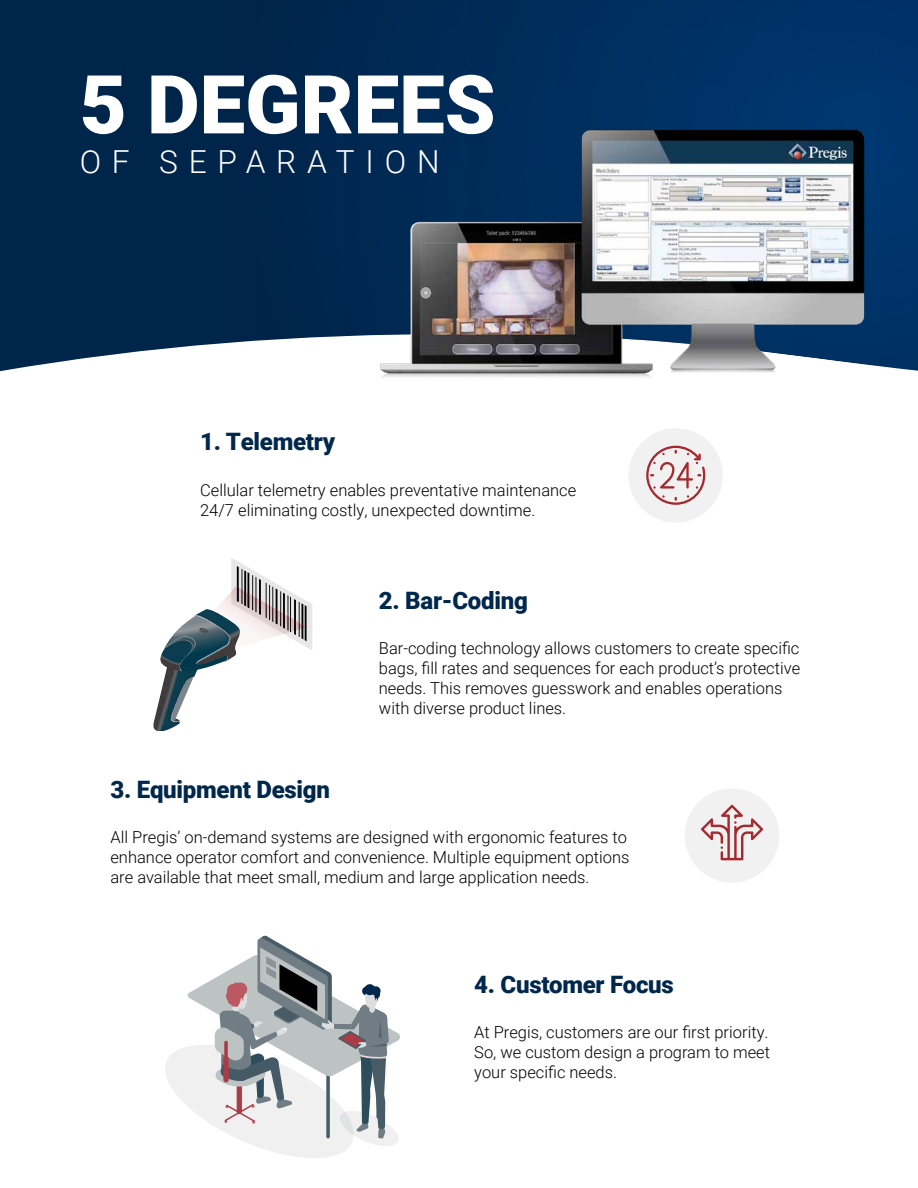
<style>
.page{position:relative;width:918px;height:1188px;background:#fff}
.page>*{position:absolute;margin:0;border:0;box-sizing:border-box;transform-origin:0 0}
.t1{font:900 81.3px "Roboto";color:#fff}
.t2{font:300 31.8px "Roboto";letter-spacing:.34em;color:#fff}
.t3{font:900 24px "Roboto";letter-spacing:-.01em;color:#00274c}
.t4{font:300 16.5px/20.2px "Roboto";color:#000}
</style>
<div class="page">
<div style="left:0;top:0;width:235px;height:372px;background:#00264b"></div>
<svg style="left:235px;top:0;width:657px;height:343px;background:#012c59"></svg>
<div style="left:892px;top:0;width:26px;height:321px;background:#00356c"></div>
<div style="left:880px;top:321px;width:38px;height:50px;background:#003164"></div>
<div style="left:628px;top:428px;width:95px;height:95px;background:#f1f1f2;border-radius:50%"></div>
<div style="left:685px;top:788px;width:94px;height:95px;background:#f1f1f2;border-radius:50%"></div>
<svg style="left:646px;top:446px;width:59px;height:59px"></svg>
<svg style="left:701px;top:805px;width:62px;height:55px"></svg>
<img style="left:153px;top:684px;width:26px;height:47px">
<img style="left:160px;top:651px;width:3px;height:14px">
<svg style="left:163px;top:558px;width:149px;height:166px"></svg>
<svg style="left:165px;top:935px;width:235px;height:223px"></svg>
<img style="left:357px;top:121px;width:523px;height:256px">
<h1 class="t1" style="left:80px;top:48px;width:417px">5 DEGREES</h1>
<h2 class="t2" style="left:80px;top:140px;width:361px">OF SEPARATION</h2>
<h3 class="t3" style="left:200px;top:425px;width:137px">1. Telemetry</h3>
<p class="t4" style="left:200px;top:479px;width:378px">Cellular telemetry enables preventative maintenance<br>24/7 eliminating costly, unexpected downtime.</p>
<h3 class="t3" style="left:379px;top:583px;width:151px">2. Bar-Coding</h3>
<p class="t4" style="left:379px;top:637px;width:423px">Bar-coding technology allows customers to create specific bags, fill rates and sequences for each product’s protective needs. This removes guesswork and enables operations with diverse product lines.</p>
<h3 class="t3" style="left:110px;top:772px;width:221px">3. Equipment Design</h3>
<p class="t4" style="left:110px;top:826px;width:521px">All Pregis’ on-demand systems are designed with ergonomic features to enhance operator comfort and convenience. Multiple equipment options are available that meet small, medium and large application needs.</p>
<h3 class="t3" style="left:474px;top:967px;width:201px">4. Customer Focus</h3>
<p class="t4" style="left:474px;top:1021px;width:297px;text-align:justify">At Pregis, customers are our first priority.<br>So, we custom design a program to meet your specific needs.</p>
</div>
